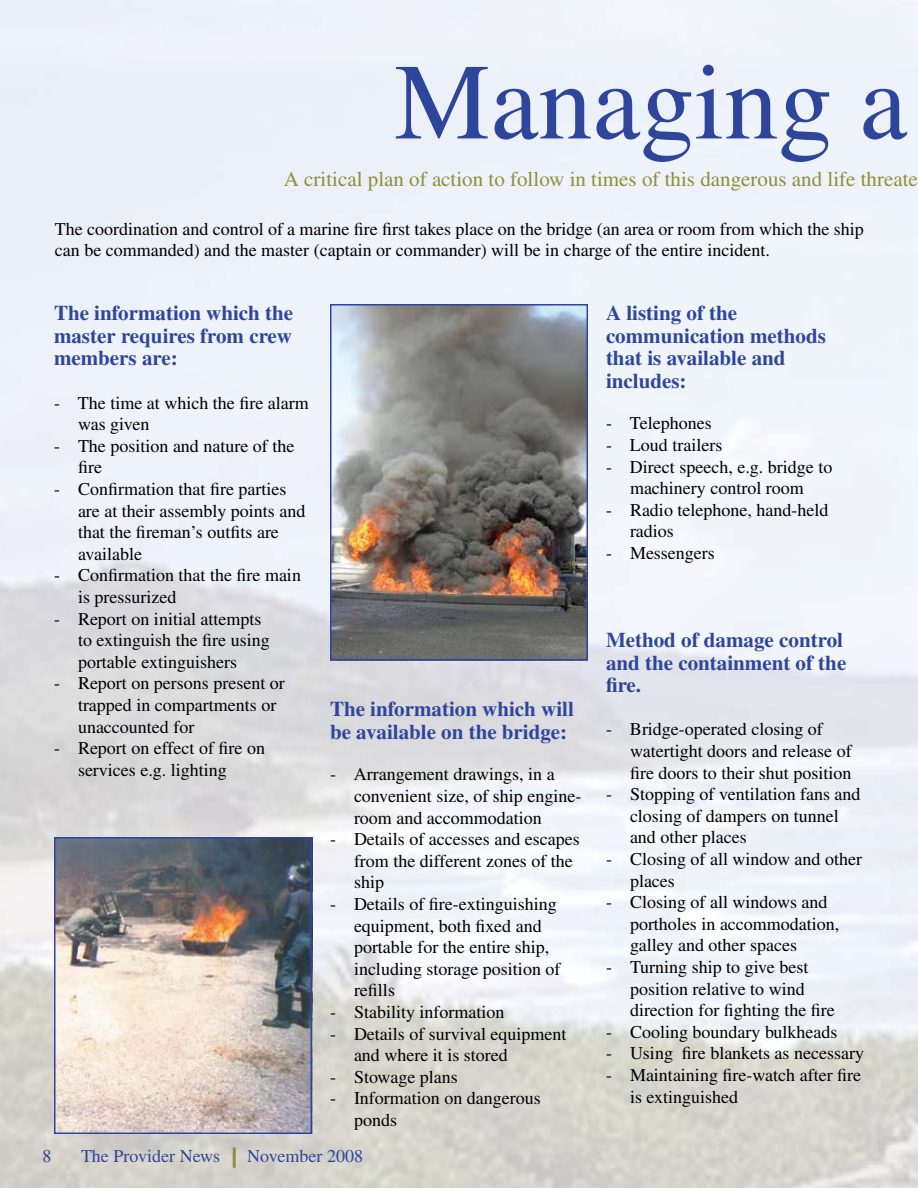
<style>
.page{position:relative;width:918px;height:1188px;background:#fff}
.page>*{position:absolute;margin:0;border:0;box-sizing:border-box;transform-origin:0 0}
.t1{font:108px "Times";color:#2e459c}
.t2{font:700 21px/22.5px "Times";color:#2e459c}
.t3{font:21px "Times";color:#8f8f3a}
.t4{font:18px/21.6px "Times";color:#000}
.t5{font:18px "Times";color:#2e459c}
</style>
<div class="page">
<img style="left:0;top:0;width:918px;height:861px">
<img style="left:0;top:861px;width:918px;height:327px">
<img style="left:333px;top:307px;width:252px;height:351px">
<img style="left:57px;top:840px;width:252px;height:291px">
<div style="left:54px;top:837px;width:258px;height:297px;border:2px solid #2e459c"></div>
<div style="left:330px;top:304px;width:258px;height:357px;border:2px solid #2e459c"></div>
<hr style="left:233px;top:1148px;width:3px;height:20px;background:#8f8f3a">
<h1 class="t1" style="left:394px;top:41px;width:514px">Managing a</h1>
<p class="t3" style="left:284px;top:167px;width:636px">A critical plan of action to follow in times of this dangerous and life threate</p>
<p class="t4" style="left:55px;top:218px;width:810px">The coordination and control of a marine fire first takes place on the bridge (an area or room from which the ship can be commanded) and the master (captain or commander) will be in charge of the entire incident.</p>
<p class="t2" style="left:54px;top:302px;width:241px;text-align:justify">The information which the master requires from crew members are:</p>
<p class="t4" style="left:78px;top:392px;width:232px;text-indent:-24px">- The time at which the fire alarm was given</p>
<p class="t4" style="left:78px;top:435px;width:218px;text-indent:-24px">- The position and nature of the fire</p>
<p class="t4" style="left:78px;top:478px;width:229px;text-indent:-24px">- Confirmation that fire parties are at their assembly points and that the fireman’s outfits are available</p>
<p class="t4" style="left:78px;top:564px;width:225px;text-indent:-24px">- Confirmation that the fire main is pressurized</p>
<p class="t4" style="left:78px;top:608px;width:193px;text-indent:-24px">- Report on initial attempts to extinguish the fire using portable extinguishers</p>
<p class="t4" style="left:78px;top:672px;width:208px;text-indent:-24px">- Report on persons present or trapped in compartments or unaccounted for</p>
<p class="t4" style="left:78px;top:737px;width:189px;text-indent:-24px">- Report on effect of fire on services e.g. lighting</p>
<p class="t2" style="left:330px;top:698px;width:245px">The information which will be available on the bridge:</p>
<p class="t4" style="left:354px;top:763px;width:229px;text-indent:-24px">- Arrangement drawings, in a convenient size, of ship engine&shy;room and accommodation</p>
<p class="t4" style="left:354px;top:828px;width:227px;text-indent:-24px">- Details of accesses and escapes from the different zones of the ship</p>
<p class="t4" style="left:354px;top:893px;width:208px;text-indent:-24px">- Details of fire-extinguishing equipment, both fixed and portable for the entire ship, including storage position of refills</p>
<p class="t4" style="left:330px;top:1001px;width:176px">- Stability information</p>
<p class="t4" style="left:354px;top:1023px;width:214px;text-indent:-24px">- Details of survival equipment and where it is stored</p>
<p class="t4" style="left:330px;top:1066px;width:129px">- Stowage plans</p>
<p class="t4" style="left:354px;top:1087px;width:188px;text-indent:-24px">- Information on dangerous ponds</p>
<p class="t5" style="left:42px;top:1145px;width:10px">8</p>
<p class="t5" style="left:81px;top:1145px;width:141px">The Provider News</p>
<p class="t5" style="left:247px;top:1145px;width:117px">November 2008</p>
<p class="t2" style="left:606px;top:302px;width:221px">A listing of the communication methods that is available and includes:</p>
<p class="t4" style="left:606px;top:412px;width:107px">- Telephones</p>
<p class="t4" style="left:606px;top:434px;width:118px">- Loud trailers</p>
<p class="t4" style="left:606px;top:456px;width:228px;text-align:center">- Direct speech, e.g. bridge to machinery control room</p>
<p class="t4" style="left:630px;top:499px;width:200px;text-indent:-24px">- Radio telephone, hand-held radios</p>
<p class="t4" style="left:606px;top:542px;width:110px">- Messengers</p>
<p class="t2" style="left:606px;top:628px;width:242px">Method of damage control and the containment of the fire.</p>
<p class="t4" style="left:630px;top:718px;width:223px;text-indent:-24px">- Bridge-operated closing of watertight doors and release of fire doors to their shut position</p>
<p class="t4" style="left:630px;top:783px;width:232px;text-indent:-24px">- Stopping of ventilation fans and closing of dampers on tunnel and other places</p>
<p class="t4" style="left:630px;top:848px;width:234px;text-indent:-24px">- Closing of all window and other places</p>
<p class="t4" style="left:630px;top:891px;width:211px;text-indent:-24px">- Closing of all windows and portholes in accommodation, galley and other spaces</p>
<p class="t4" style="left:630px;top:956px;width:206px;text-indent:-24px">- Turning ship to give best position relative to wind direction for fighting the fire</p>
<p class="t4" style="left:606px;top:1021px;width:233px">- Cooling boundary bulkheads</p>
<p class="t4" style="left:606px;top:1042px;width:259px">- Using fire blankets as necessary</p>
<p class="t4" style="left:630px;top:1064px;width:233px;text-indent:-24px">- Maintaining fire-watch after fire is extinguished</p>
</div>
